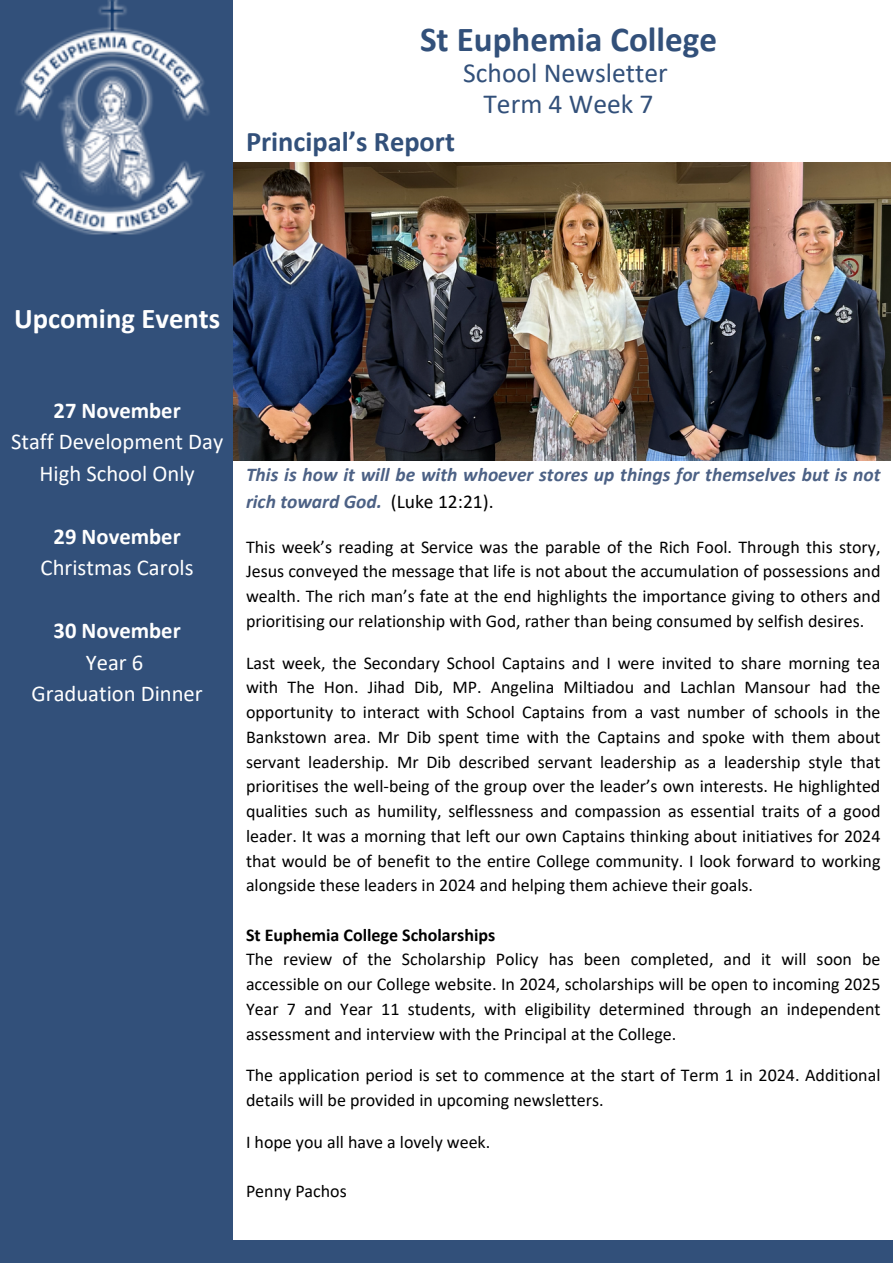
<style>
.page{position:relative;width:893px;height:1264px;background:#fff}
.page>*{position:absolute;margin:0;border:0;box-sizing:border-box;transform-origin:0 0}
.t1{font:700 35.1px "Calibri";color:#32507a}
.t2{font:700 28.65px "Calibri";color:#fff}
.t3{font:700 28.5px "Calibri";color:#32507a}
.t4{font:27.6px "Calibri";color:#32507a}
.t5{font:22.65px "Calibri";color:#fff}
.t6{font:700 22.65px "Calibri";color:#fff}
.t7{font:italic 700 19.5px/27px "Calibri";color:#4c6185}
.t8{font:18px/24.8px "Calibri";color:#000;text-align:justify}
.t9{font:700 18px "Calibri";color:#000}
.s1{font-weight:400;font-style:normal;color:#000}
</style>
<div class="page">
<div style="left:0;top:0;width:233px;height:1239px;background:#32507a"></div>
<div style="left:0;top:1239px;width:892px;height:23px;background:#32507a"></div>
<img style="left:15px;top:0;width:194px;height:235px">
<img style="left:234px;top:162px;width:656px;height:298px">
<p class="t1" style="left:420px;top:25px;width:298px">St Euphemia College</p>
<p class="t4" style="left:463px;top:62px;width:206px">School Newsletter</p>
<p class="t4" style="left:483px;top:92px;width:171px">Term 4 Week 7</p>
<p class="t3" style="left:246px;top:130px;width:210px">Principal’s Report</p>
<p class="t2" style="left:14px;top:306px;width:207px">Upcoming Events</p>
<p class="t6" style="left:54px;top:401px;width:129px">27 November</p>
<p class="t5" style="left:11px;top:432px;width:214px">Staff Development Day</p>
<p class="t5" style="left:40px;top:463px;width:157px">High School Only</p>
<p class="t6" style="left:54px;top:526px;width:129px">29 November</p>
<p class="t5" style="left:41px;top:558px;width:154px">Christmas Carols</p>
<p class="t6" style="left:54px;top:621px;width:129px">30 November</p>
<p class="t5" style="left:86px;top:652px;width:59px">Year 6</p>
<p class="t5" style="left:31px;top:684px;width:173px">Graduation Dinner</p>
<p class="t7" style="left:246px;top:462px;width:636px">This is how it will be with whoever stores up things for themselves but is not rich toward God. <span class="s1">(Luke 12:21).</span></p>
<p class="t8" style="left:246px;top:536px;width:636px">This week’s reading at Service was the parable of the Rich Fool. Through this story, Jesus conveyed the message that life is not about the accumulation of possessions and wealth. The rich man’s fate at the end highlights the importance giving to others and prioritising our relationship with God, rather than being consumed by selfish desires.</p>
<p class="t8" style="left:246px;top:651px;width:636px">Last week, the Secondary School Captains and I were invited to share morning tea with The Hon. Jihad Dib, MP. Angelina Miltiadou and Lachlan Mansour had the opportunity to interact with School Captains from a vast number of schools in the Bankstown area. Mr Dib spent time with the Captains and spoke with them about servant leadership. Mr Dib described servant leadership as a leadership style that prioritises the well-being of the group over the leader’s own interests. He highlighted qualities such as humility, selflessness and compassion as essential traits of a good leader. It was a morning that left our own Captains thinking about initiatives for 2024 that would be of benefit to the entire College community. I look forward to working alongside these leaders in 2024 and helping them achieve their goals.</p>
<p class="t9" style="left:246px;top:927px;width:251px">St Euphemia College Scholarships</p>
<p class="t8" style="left:246px;top:948px;width:636px">The review of the Scholarship Policy has been completed, and it will soon be accessible on our College website. In 2024, scholarships will be open to incoming 2025<br>Year 7 and Year 11 students, with eligibility determined through an independent assessment and interview with the Principal at the College.</p>
<p class="t8" style="left:246px;top:1064px;width:636px">The application period is set to commence at the start of Term 1 in 2024. Additional details will be provided in upcoming newsletters.</p>
<p class="t8" style="left:246px;top:1130px;width:246px">I hope you all have a lovely week.</p>
<p class="t8" style="left:246px;top:1180px;width:102px">Penny Pachos</p>
</div>
